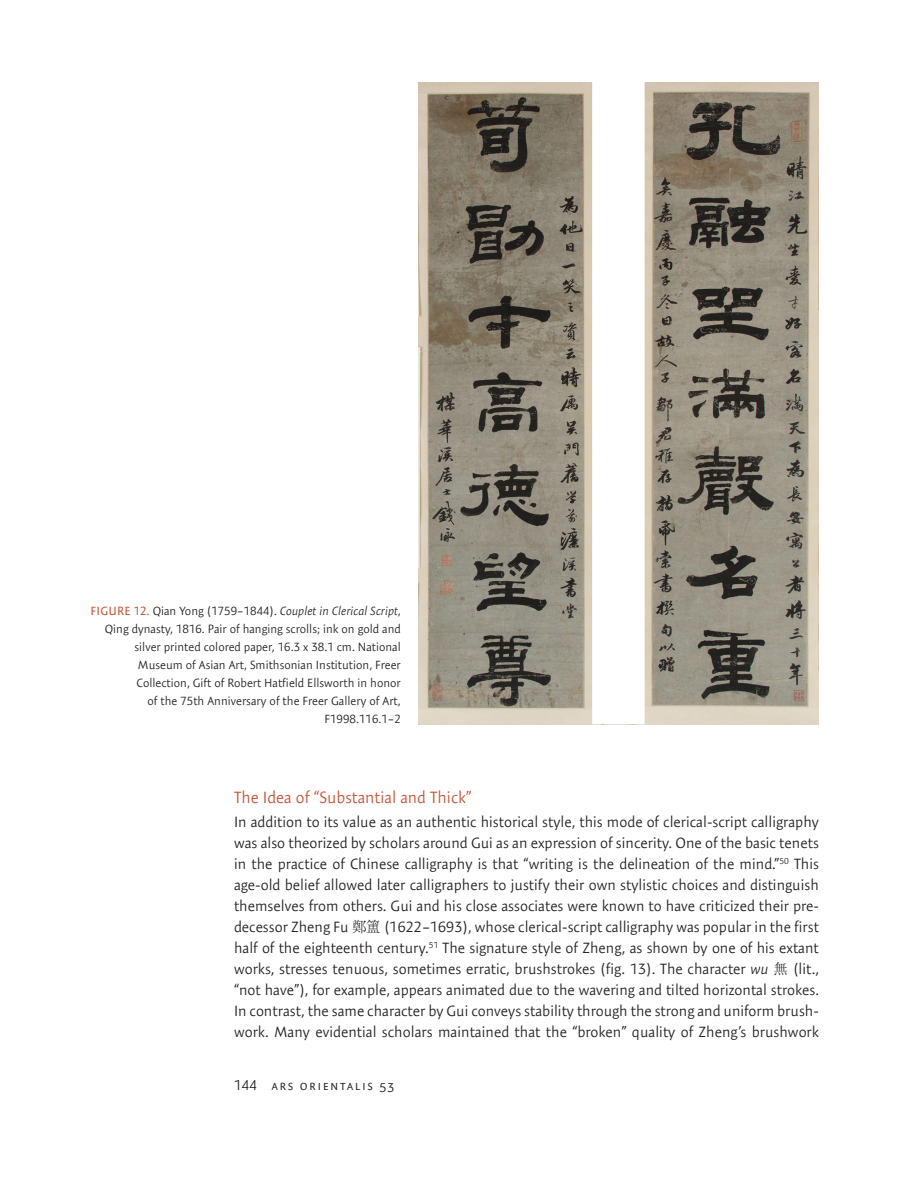
<style>
.page{position:relative;width:918px;height:1188px;background:#fff}
.page>*{position:absolute;margin:0;border:0;box-sizing:border-box;transform-origin:0 0}
.t1{font:300 16.5px "Expo Sans Pro";color:#c25437}
.t2{font:300 15px/21px "Expo Sans Pro";color:#231f20;text-align:justify}
.t3{font:300 14.25px "Expo Sans Pro";letter-spacing:.1em;color:#231f20}
.t4{font:300 12px/18px "Expo Sans Pro";color:#231f20;text-align:right}
.s1{font-weight:400;color:#c25437}
.s2{font-style:italic}
.s3{font-family:"Sim Sun";font-weight:400}
</style>
<div class="page">
<img style="left:419px;top:82px;width:400px;height:642px">
<p class="t4" style="left:90px;top:602px;width:312px"><span class="s1">FIGURE 12.</span> Qian Yong (1759–1844). <span class="s2">Couplet in Clerical Script</span>, Qing dynasty, 1816. Pair of hanging scrolls; ink on gold and silver printed colored paper, 16.3 x 38.1 cm. National Museum of Asian Art, Smithsonian Institution, Freer Collection, Gift of Robert Hatfield Ellsworth in honor<br>of the 75th Anniversary of the Freer Gallery of Art, F1998.116.1–2</p>
<p class="t1" style="left:234px;top:788px;width:239px">The Idea of “Substantial and Thick”</p>
<p class="t2" style="left:234px;top:811px;width:587px">In addition to its value as an authentic historical style, this mode of clerical-script calligraphy was also theorized by scholars around Gui as an expression of sincerity. One of the basic tenets in the practice of Chinese calligraphy is that “writing is the delineation of the mind.”<sup>50</sup> This age-old belief allowed later calligraphers to justify their own stylistic choices and distinguish themselves from others. Gui and his close associates were known to have criticized their pre&shy;decessor Zheng Fu <span class="s3">鄭簠</span> (1622–1693), whose clerical-script calligraphy was popular in the first half of the eighteenth century.<sup>51</sup> The signature style of Zheng, as shown by one of his extant works, stresses tenuous, sometimes erratic, brushstrokes (fig. 13). The character <span class="s2">wu</span> <span class="s3">無</span> (lit., “not have”), for example, appears animated due to the wavering and tilted horizontal strokes.<br>In contrast, the same character by Gui conveys stability through the strong and uniform brush&shy;work. Many evidential scholars maintained that the “broken” quality of Zheng’s brushwork</p>
<p class="t3" style="left:234px;top:1077px;width:162px">144 Ars Orientalis 53</p>
</div>
